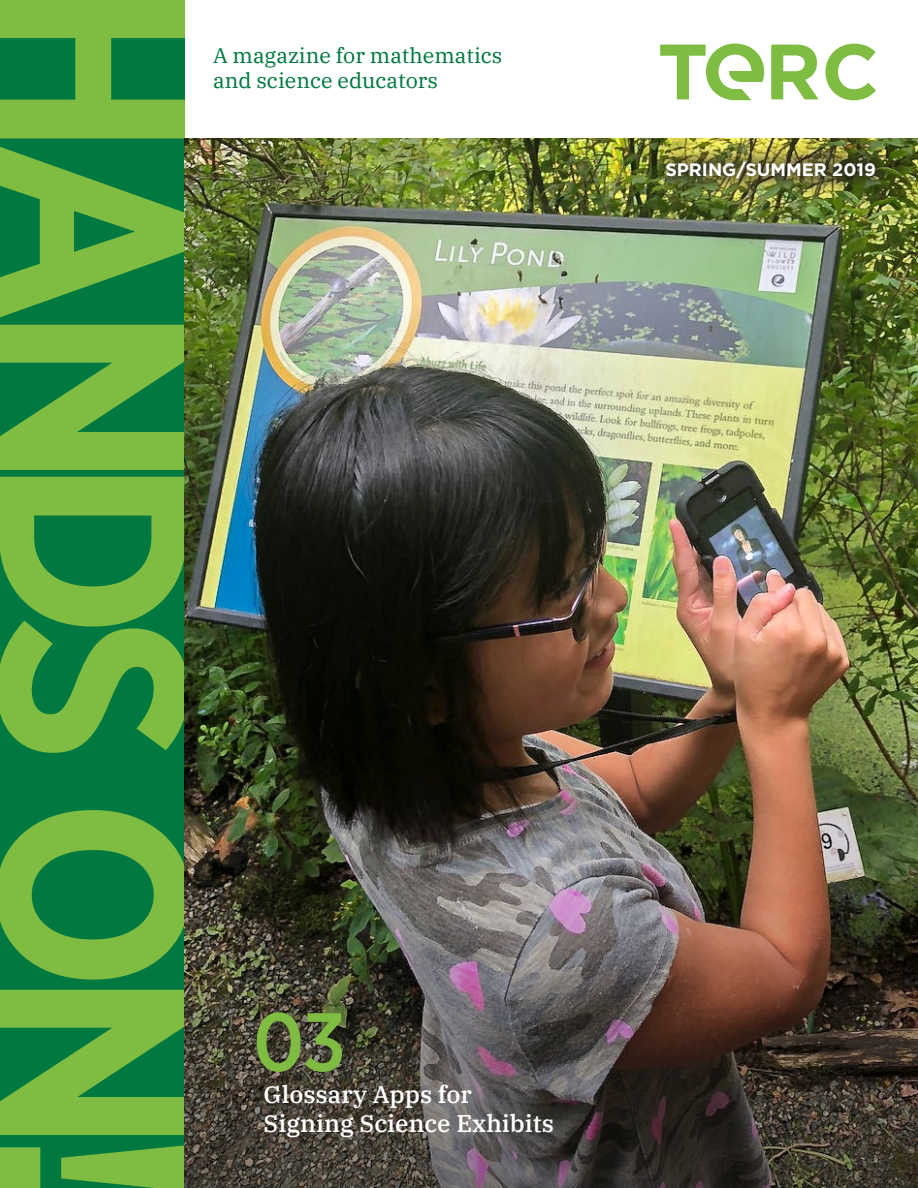
<style>
.page{position:relative;width:918px;height:1188px;background:#fff}
.page>*{position:absolute;margin:0;border:0;box-sizing:border-box;transform-origin:0 0}
.t1{font:700 267.6px "Gotham Narrow";letter-spacing:-.075em;color:#7ebc42}
.t2{font:500 82.5px "Gotham Narrow";color:#7ebc42}
.t3{font:500 24px/28.8px "IBM Plex Serif";color:#fff}
.t4{font:21px/25.2px "IBM Plex Serif";color:#007940}
.t5{font:700 18px "Gotham";color:#fff}
</style>
<div class="page">
<div style="left:0;top:0;width:184px;height:1188px;background:#007940"></div>
<img style="left:184px;top:138px;width:734px;height:568px">
<div style="left:644px;top:140px;width:253px;height:60px;background:#231f20;opacity:.75"></div>
<img style="left:184px;top:706px;width:734px;height:482px">
<svg style="left:771px;top:45px;width:48px;height:54px"></svg>
<svg style="left:825px;top:44px;width:51px;height:56px"></svg>
<svg style="left:660px;top:44px;width:104px;height:56px"></svg>
<h1 class="t1" style="left:265px;top:-20px;width:1229px;rotate:90deg">HANDS ON!</h1>
<p class="t4" style="left:213px;top:41px;width:291px">A magazine for mathematics and science educators</p>
<h2 class="t2" style="left:253px;top:990px;width:95px">03</h2>
<p class="t3" style="left:264px;top:1078px;width:292px">Glossary Apps for<br>Signing Science Exhibits</p>
<p class="t5" style="left:665px;top:158px;width:212px">SPRING/SUMMER 2019</p>
</div>
